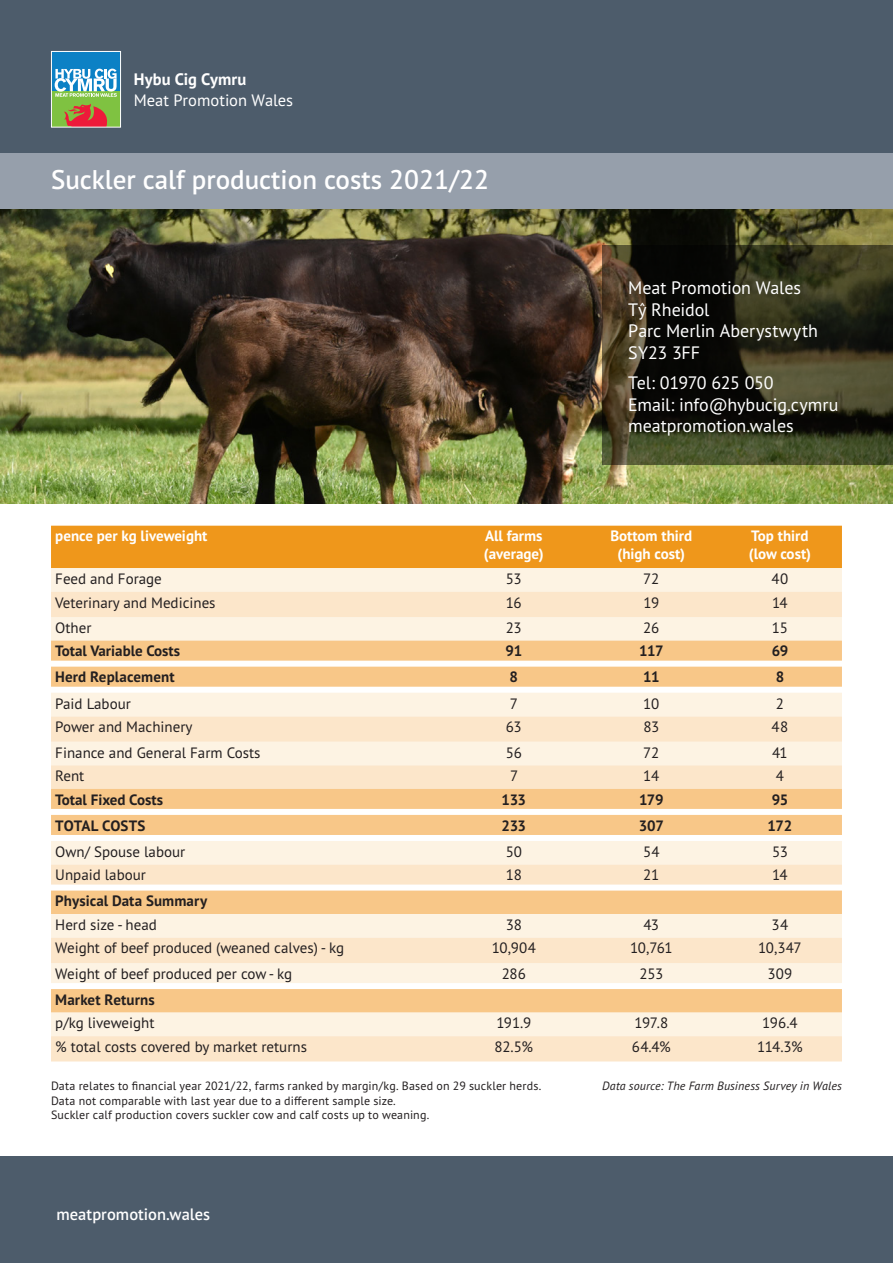
<style>
.page{position:relative;width:893px;height:1263px;background:#fff}
.page>*{position:absolute;margin:0;border:0;box-sizing:border-box;transform-origin:0 0}
.t1{font:600 27px "PT Sans Pro";color:#fff}
.t2{font:18px "PT Sans Pro";letter-spacing:-.005em;color:#fff}
.t3{font:18px "PT Sans Pro";letter-spacing:-.025em;color:#fff}
.Body{font:600 16.5px "PT Sans Pro";color:#fff}
.t4{font:16.5px "PT Sans Pro";color:#fff}
.t5{font:700 16.5px "PT Sans";letter-spacing:.005em;color:#fff}
.t6{font:15px "PT Sans Pro";color:#231f20}
.t7{font:700 15px "PT Sans Pro";color:#231f20}
.t8{font:700 15px/18px "PT Sans Pro";color:#fff}
.t9{font:12px/14.4px "PT Sans Pro";letter-spacing:.015em;color:#231f20}
.t10{font:italic 12px "PT Sans Pro";letter-spacing:.01em;color:#231f20}
</style>
<div class="page">
<img style="left:0;top:208px;width:893px;height:296px">
<svg style="left:603px;top:246px;width:290px;height:219px;background:#2d2c1a"></svg>
<div style="left:0;top:0;width:893px;height:153px;background:#4d5c6b"></div>
<div style="left:0;top:1157px;width:893px;height:106px;background:#4d5c6b"></div>
<div style="left:0;top:153px;width:893px;height:55px;background:#969fab"></div>
<div style="left:52px;top:51px;width:68px;height:41px;background:#0c81c5"></div>
<div style="left:52px;top:91px;width:68px;height:36px;background:#7fc241"></div>
<svg style="left:55px;top:69px;width:62px;height:28px"></svg>
<svg style="left:64px;top:103px;width:44px;height:23px"></svg>
<div style="left:51px;top:51px;width:70px;height:77px;border:1px solid #fff"></div>
<div style="left:51px;top:526px;width:791px;height:42px;background:#ef971b"></div>
<div style="left:51px;top:568px;width:791px;height:73px;background:#fdf3e3"></div>
<div style="left:51px;top:592px;width:791px;height:25px;background:#fce6ca"></div>
<div style="left:51px;top:641px;width:791px;height:20px;background:#f8c788"></div>
<div style="left:51px;top:667px;width:791px;height:20px;background:#f8c788"></div>
<div style="left:51px;top:693px;width:791px;height:23px;background:#fdf3e3"></div>
<svg style="left:51px;top:716px;width:791px;height:73px;background:#fcead2"></svg>
<div style="left:51px;top:789px;width:791px;height:20px;background:#f8c788"></div>
<div style="left:51px;top:815px;width:791px;height:20px;background:#f8c788"></div>
<svg style="left:51px;top:841px;width:791px;height:43px;background:#fcedd7"></svg>
<div style="left:51px;top:890px;width:791px;height:24px;background:#f8c788"></div>
<div style="left:51px;top:914px;width:791px;height:69px;background:#fdf3e3"></div>
<div style="left:51px;top:938px;width:791px;height:25px;background:#fce6ca"></div>
<svg style="left:51px;top:989px;width:791px;height:72px;background:#fbe0bd"></svg>
<p class="t5" style="left:134px;top:68px;width:114px">Hybu Cig Cymru</p>
<p class="t4" style="left:134px;top:89px;width:161px">Meat Promotion Wales</p>
<p class="t1" style="left:51px;top:162px;width:440px">Suckler calf production costs 2021/22</p>
<p class="t2" style="left:628px;top:276px;width:174px">Meat Promotion Wales</p>
<p class="t2" style="left:628px;top:298px;width:83px">Tŷ Rheidol</p>
<p class="t2" style="left:628px;top:319px;width:191px">Parc Merlin Aberystwyth</p>
<p class="t2" style="left:628px;top:341px;width:73px">SY23 3FF</p>
<p class="t3" style="left:628px;top:371px;width:147px">Tel: 01970 625 050</p>
<p class="t2" style="left:628px;top:392px;width:212px">Email: info@hybucig.cymru</p>
<p class="t2" style="left:628px;top:414px;width:167px">meatpromotion.wales</p>
<p class="t8" style="left:55px;top:527px;width:154px">pence per kg liveweight</p>
<p class="t8" style="left:484px;top:527px;width:62px">All farms (average)</p>
<p class="t8" style="left:610px;top:527px;width:83px;text-align:center">Bottom third (high cost)</p>
<p class="t8" style="left:749px;top:527px;width:64px">Top third (low cost)</p>
<p class="t6" style="left:55px;top:569px;width:108px">Feed and Forage</p>
<p class="t6" style="left:506px;top:569px;width:17px">53</p>
<p class="t6" style="left:643px;top:569px;width:18px">72</p>
<p class="t6" style="left:771px;top:569px;width:18px">40</p>
<p class="t6" style="left:55px;top:592px;width:162px">Veterinary and Medicines</p>
<p class="t6" style="left:506px;top:592px;width:18px">16</p>
<p class="t6" style="left:643px;top:592px;width:17px">19</p>
<p class="t6" style="left:772px;top:592px;width:17px">14</p>
<p class="t6" style="left:55px;top:618px;width:38px">Other</p>
<p class="t6" style="left:506px;top:618px;width:18px">23</p>
<p class="t6" style="left:643px;top:618px;width:18px">26</p>
<p class="t6" style="left:772px;top:618px;width:18px">15</p>
<p class="t7" style="left:55px;top:641px;width:126px">Total Variable Costs</p>
<p class="t7" style="left:505px;top:641px;width:18px">91</p>
<p class="t7" style="left:639px;top:641px;width:26px">117</p>
<p class="t7" style="left:772px;top:641px;width:18px">69</p>
<p class="t7" style="left:55px;top:667px;width:121px">Herd Replacement</p>
<p class="t7" style="left:510px;top:667px;width:10px">8</p>
<p class="t7" style="left:643px;top:667px;width:18px">11</p>
<p class="t7" style="left:776px;top:667px;width:10px">8</p>
<p class="t6" style="left:55px;top:693px;width:77px">Paid Labour</p>
<p class="t6" style="left:510px;top:693px;width:10px">7</p>
<p class="t6" style="left:643px;top:693px;width:18px">10</p>
<p class="t6" style="left:776px;top:693px;width:10px">2</p>
<p class="t6" style="left:55px;top:717px;width:139px">Power and Machinery</p>
<p class="t6" style="left:506px;top:717px;width:17px">63</p>
<p class="t6" style="left:643px;top:717px;width:17px">83</p>
<p class="t6" style="left:772px;top:717px;width:18px">48</p>
<p class="t6" style="left:55px;top:742px;width:207px">Finance and General Farm Costs</p>
<p class="t6" style="left:506px;top:742px;width:18px">56</p>
<p class="t6" style="left:643px;top:742px;width:18px">72</p>
<p class="t6" style="left:772px;top:742px;width:17px">41</p>
<p class="t6" style="left:55px;top:766px;width:31px">Rent</p>
<p class="t6" style="left:510px;top:766px;width:10px">7</p>
<p class="t6" style="left:643px;top:766px;width:18px">14</p>
<p class="t6" style="left:776px;top:766px;width:10px">4</p>
<p class="t7" style="left:55px;top:789px;width:109px">Total Fixed Costs</p>
<p class="t7" style="left:502px;top:789px;width:26px">133</p>
<p class="t7" style="left:639px;top:789px;width:26px">179</p>
<p class="t7" style="left:772px;top:789px;width:18px">95</p>
<p class="t7" style="left:55px;top:815px;width:92px">TOTAL COSTS</p>
<p class="t7" style="left:502px;top:815px;width:26px">233</p>
<p class="t7" style="left:639px;top:815px;width:27px">307</p>
<p class="t7" style="left:768px;top:815px;width:26px">172</p>
<p class="t6" style="left:55px;top:842px;width:132px">Own/ Spouse labour</p>
<p class="t6" style="left:506px;top:842px;width:18px">50</p>
<p class="t6" style="left:643px;top:842px;width:18px">54</p>
<p class="t6" style="left:772px;top:842px;width:17px">53</p>
<p class="t6" style="left:55px;top:865px;width:92px">Unpaid labour</p>
<p class="t6" style="left:506px;top:865px;width:18px">18</p>
<p class="t6" style="left:643px;top:865px;width:18px">21</p>
<p class="t6" style="left:772px;top:865px;width:17px">14</p>
<p class="t7" style="left:55px;top:891px;width:153px">Physical Data Summary</p>
<p class="t6" style="left:55px;top:915px;width:103px">Herd size - head</p>
<p class="t6" style="left:506px;top:915px;width:18px">38</p>
<p class="t6" style="left:643px;top:915px;width:17px">43</p>
<p class="t6" style="left:772px;top:915px;width:18px">34</p>
<p class="t6" style="left:55px;top:938px;width:290px">Weight of beef produced (weaned calves) - kg</p>
<p class="t6" style="left:492px;top:938px;width:46px">10,904</p>
<p class="t6" style="left:630px;top:938px;width:44px">10,761</p>
<p class="t6" style="left:758px;top:938px;width:45px">10,347</p>
<p class="t6" style="left:55px;top:964px;width:238px">Weight of beef produced per cow - kg</p>
<p class="t6" style="left:502px;top:964px;width:26px">286</p>
<p class="t6" style="left:639px;top:964px;width:25px">253</p>
<p class="t6" style="left:767px;top:964px;width:26px">309</p>
<p class="t7" style="left:55px;top:990px;width:101px">Market Returns</p>
<p class="t6" style="left:55px;top:1013px;width:101px">p/kg liveweight</p>
<p class="t6" style="left:496px;top:1013px;width:36px">191.9</p>
<p class="t6" style="left:634px;top:1013px;width:35px">197.8</p>
<p class="t6" style="left:762px;top:1013px;width:37px">196.4</p>
<p class="t6" style="left:55px;top:1037px;width:253px">% total costs covered by market returns</p>
<p class="t6" style="left:495px;top:1037px;width:40px">82.5%</p>
<p class="t6" style="left:632px;top:1037px;width:41px">64.4%</p>
<p class="t6" style="left:757px;top:1037px;width:47px">114.3%</p>
<p class="t9" style="left:51px;top:1079px;width:492px">Data relates to financial year 2021/22, farms ranked by margin/kg. Based on 29 suckler herds.</p>
<p class="t10" style="left:602px;top:1078px;width:241px">Data source: The Farm Business Survey in Wales</p>
<p class="t9" style="left:51px;top:1093px;width:380px">Data not comparable with last year due to a different sample size.<br>Suckler calf production covers suckler cow and calf costs up to weaning.</p>
<p class="Body" style="left:57px;top:1203px;width:155px">meatpromotion.wales</p>
</div>
